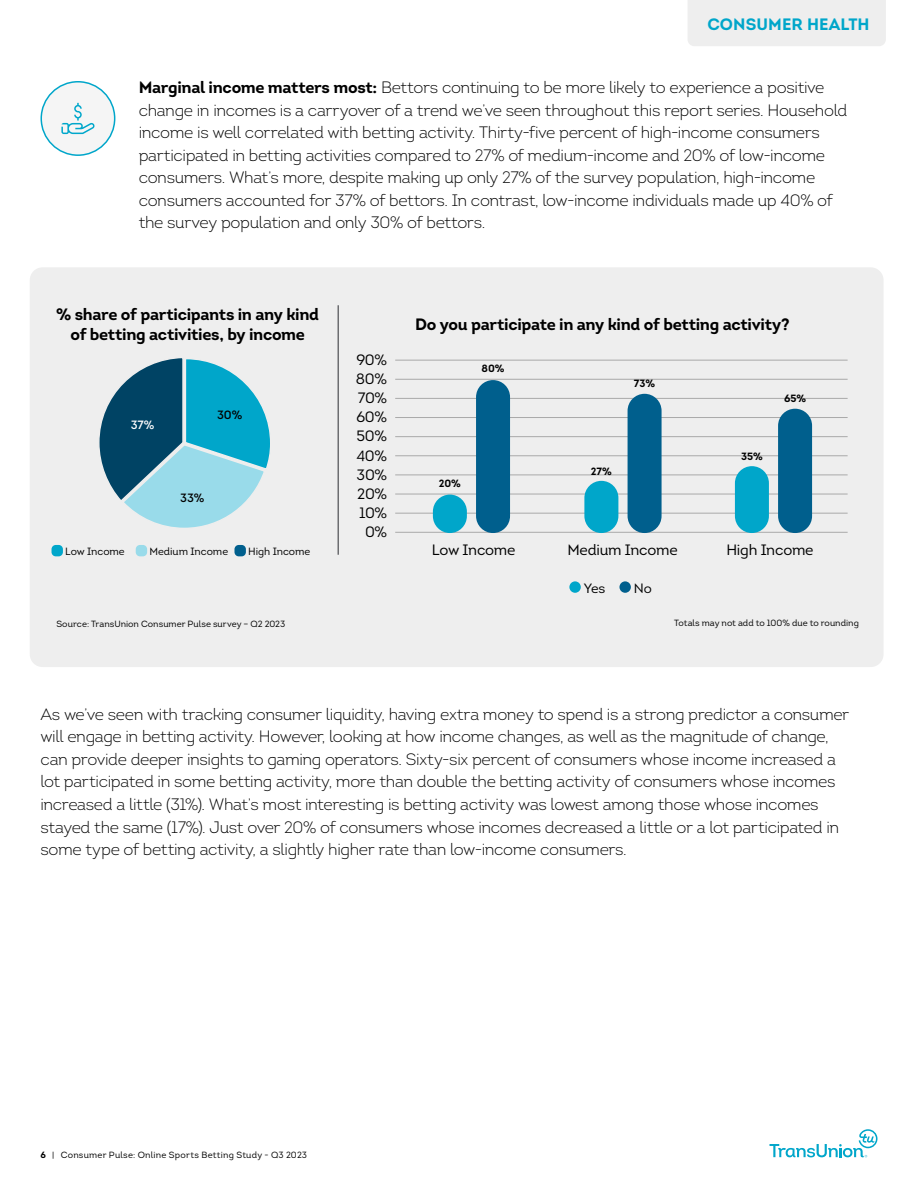
<style>
.page{position:relative;width:918px;height:1188px;background:#fff}
.page>*{position:absolute;margin:0;border:0;box-sizing:border-box;transform-origin:0 0}
.t1{font:300 16.5px/22.5px "Intro";letter-spacing:-.02em;color:#000}
.t2{font:700 16.5px/19.8px "Intro";letter-spacing:-.02em;color:#000;text-align:center}
.t3{font:700 16.5px "Intro";letter-spacing:.005em;color:#00a6ca}
.t4{font:15px/19.2px "Intro";letter-spacing:-.015em;color:#000;text-align:right}
.t5{font:13.5px "Intro";color:#000}
.t6{font:600 12px "Intro";color:#000}
.t7{font:600 12px "Intro";color:#fff}
.t8{font:10.5px "Intro";color:#000}
.t9{font:700 10.5px "Intro";letter-spacing:-.005em;color:#000}
.t10{font:9px "Intro";letter-spacing:.005em;color:#000}
.t11{font:9px "Intro";letter-spacing:.025em;color:#000}
.s1{font-weight:700}
</style>
<div class="page">
<svg style="left:770px;top:1129px;width:108px;height:29px"></svg>
<div style="left:688px;top:0;width:198px;height:46px;background:#eee"></div>
<div style="left:30px;top:267px;width:854px;height:400px;background:#eee;border-radius:13px"></div>
<hr style="left:395px;top:532px;width:453px;height:1px;background:#a9a9a9">
<hr style="left:395px;top:360px;width:453px;height:1px;background:#a9a9a9">
<hr style="left:395px;top:379px;width:453px;height:1px;background:#a9a9a9">
<hr style="left:395px;top:398px;width:453px;height:1px;background:#a9a9a9">
<hr style="left:395px;top:417px;width:453px;height:1px;background:#a9a9a9">
<hr style="left:395px;top:436px;width:453px;height:1px;background:#a9a9a9">
<hr style="left:395px;top:455px;width:453px;height:1px;background:#a9a9a9">
<hr style="left:395px;top:475px;width:453px;height:1px;background:#a9a9a9">
<hr style="left:395px;top:494px;width:453px;height:1px;background:#a9a9a9">
<hr style="left:395px;top:513px;width:453px;height:1px;background:#a9a9a9">
<svg style="left:99px;top:358px;width:171px;height:170px"></svg>
<div style="left:433px;top:495px;width:34px;height:38px;background:#00a6ca;border-radius:17px"></div>
<div style="left:584px;top:481px;width:34px;height:52px;background:#00a6ca;border-radius:17px"></div>
<div style="left:735px;top:466px;width:34px;height:67px;background:#00a6ca;border-radius:17px"></div>
<div style="left:476px;top:380px;width:34px;height:153px;background:#005f8d;border-radius:17px"></div>
<div style="left:628px;top:394px;width:34px;height:139px;background:#005f8d;border-radius:17px"></div>
<div style="left:778px;top:409px;width:34px;height:124px;background:#005f8d;border-radius:17px"></div>
<div style="left:569px;top:581px;width:12px;height:12px;background:#00a6ca;border-radius:50%"></div>
<div style="left:52px;top:545px;width:11px;height:11px;background:#00a6ca;border-radius:4px"></div>
<div style="left:136px;top:545px;width:11px;height:11px;background:#99dbea;border-radius:4px"></div>
<div style="left:234px;top:545px;width:12px;height:11px;background:#005f8d;border-radius:4px"></div>
<div style="left:619px;top:581px;width:12px;height:12px;background:#005f8d;border-radius:50%"></div>
<hr style="left:337px;top:305px;width:2px;height:250px;background:#6d6e71">
<div style="left:41px;top:82px;width:74px;height:73px;background:#f5f5f5;border-radius:50%"></div>
<div style="left:40px;top:81px;width:75px;height:75px;border:2px solid #00a6ca;border-radius:50%"></div>
<svg style="left:61px;top:103px;width:34px;height:31px"></svg>
<p class="t3" style="left:707px;top:13px;width:164px">CONSUMER HEALTH</p>
<p class="t1" style="left:139px;top:76px;width:710px"><span class="s1">Marginal income matters most:</span> Bettors continuing to be more likely to experience a positive change in incomes is a carryover of a trend we’ve seen throughout this report series. Household income is well correlated with betting activity. Thirty-five percent of high-income consumers participated in betting activities compared to 27% of medium-income and 20% of low-income consumers. What’s more, despite making up only 27% of the survey population, high-income consumers accounted for 37% of bettors. In contrast, low-income individuals made up 40% of the survey population and only 30% of bettors.</p>
<p class="t2" style="left:56px;top:305px;width:265px">% share of participants in any kind of betting activities, by income</p>
<p class="t2" style="left:415px;top:315px;width:376px">Do you participate in any kind of betting activity?</p>
<p class="t7" style="left:131px;top:418px;width:25px">37%</p>
<p class="t6" style="left:217px;top:407px;width:27px">30%</p>
<p class="t6" style="left:180px;top:490px;width:25px">33%</p>
<p class="t8" style="left:65px;top:545px;width:61px">Low Income</p>
<p class="t8" style="left:149px;top:545px;width:80px">Medium Income</p>
<p class="t8" style="left:248px;top:545px;width:64px">High Income</p>
<p class="t4" style="left:356px;top:350px;width:33px">90%<br>80%<br>70%<br>60%<br>50%<br>40%<br>30%<br>20%<br>10%<br>0%</p>
<p class="t9" style="left:482px;top:362px;width:24px">80%</p>
<p class="t9" style="left:439px;top:477px;width:24px">20%</p>
<p class="t9" style="left:634px;top:376px;width:23px">73%</p>
<p class="t9" style="left:591px;top:465px;width:22px">27%</p>
<p class="t9" style="left:741px;top:449px;width:23px">35%</p>
<p class="t9" style="left:784px;top:391px;width:23px">65%</p>
<p class="t4" style="left:432px;top:540px;width:85px">Low Income</p>
<p class="t4" style="left:567px;top:540px;width:112px">Medium Income</p>
<p class="t4" style="left:726px;top:540px;width:89px">High Income</p>
<p class="t5" style="left:584px;top:580px;width:23px">Yes</p>
<p class="t5" style="left:634px;top:580px;width:20px">No</p>
<p class="t10" style="left:56px;top:618px;width:230px">Source: TransUnion Consumer Pulse survey – Q2 2023</p>
<p class="t10" style="left:674px;top:617px;width:186px">Totals may not add to 100% due to rounding</p>
<p class="t1" style="left:40px;top:703px;width:810px">As we’ve seen with tracking consumer liquidity, having extra money to spend is a strong predictor a consumer will engage in betting activity. However, looking at how income changes, as well as the magnitude of change, can provide deeper insights to gaming operators. Sixty-six percent of consumers whose income increased a lot participated in some betting activity, more than double the betting activity of consumers whose incomes increased a little (31%). What’s most interesting is betting activity was lowest among those whose incomes stayed the same (17%). Just over 20% of consumers whose incomes decreased a little or a lot participated in some type of betting activity, a slightly higher rate than low-income consumers.</p>
<p class="t11" style="left:40px;top:1149px;width:268px"><span class="s1">6</span> | Consumer Pulse: Online Sports Betting Study - Q3 2023</p>
</div>
